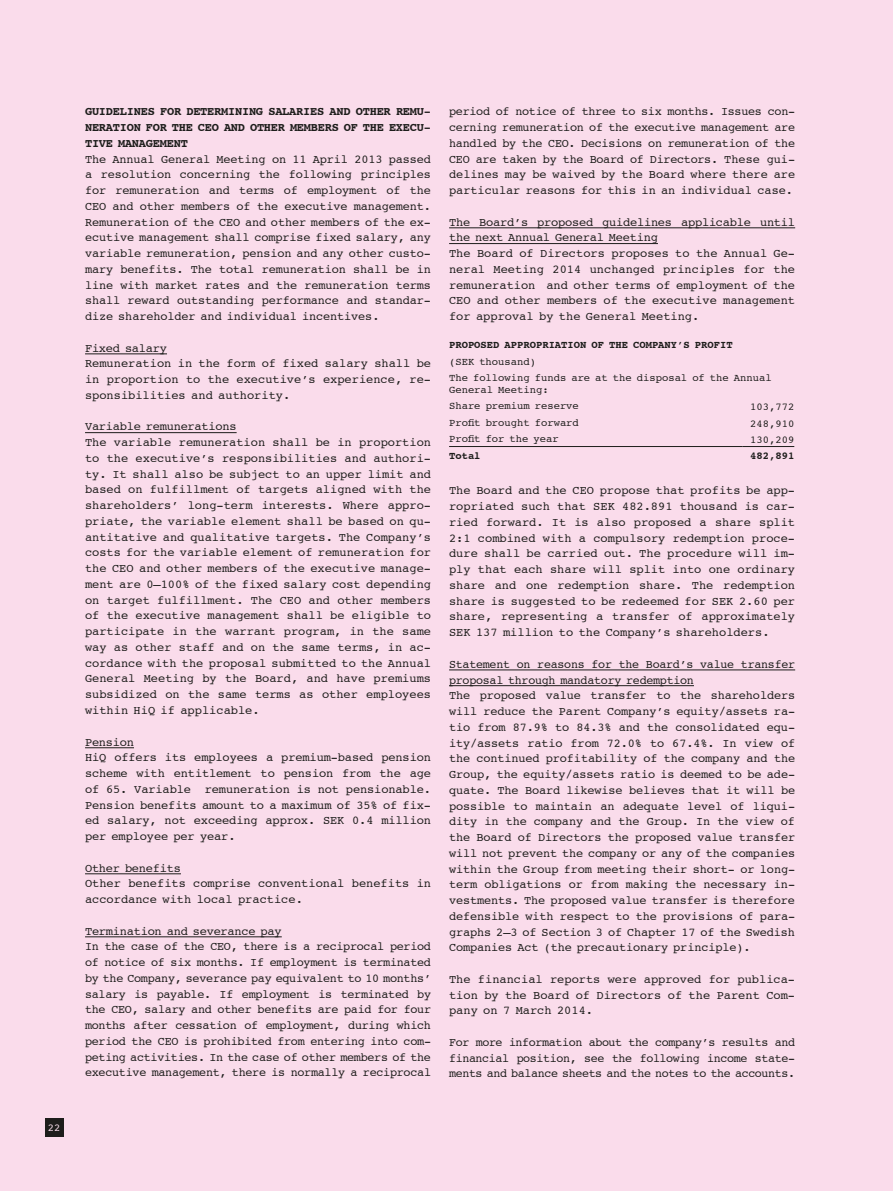
<style>
.page{position:relative;width:893px;height:1191px;background:#fadceb}
.page>*{position:absolute;margin:0;border:0;box-sizing:border-box;transform-origin:0 0}
.t1{font:12px/15.8px "Courier";letter-spacing:-.01em;color:#1d1d1b}
.t2{font:700 12px/15.8px "Courier";letter-spacing:-.02em;color:#1d1d1b;text-align:justify}
.t3{font:10.5px/16.4px "Courier";color:#1d1d1b}
.t4{font:700 10.5px "Courier";color:#1d1d1b}
.t5{font:10.5px "Courier";color:#fbe0ee}
</style>
<div class="page">
<div style="left:45px;top:1118px;width:18px;height:19px;background:#1d1d1b"></div>
<hr style="left:85px;top:353px;width:82px;height:1px;background:#1d1d1b">
<hr style="left:85px;top:432px;width:152px;height:1px;background:#1d1d1b">
<hr style="left:85px;top:747px;width:49px;height:1px;background:#1d1d1b">
<hr style="left:85px;top:873px;width:96px;height:1px;background:#1d1d1b">
<hr style="left:85px;top:936px;width:197px;height:1px;background:#1d1d1b">
<hr style="left:449px;top:227px;width:346px;height:1px;background:#1d1d1b">
<hr style="left:449px;top:243px;width:209px;height:1px;background:#1d1d1b">
<hr style="left:449px;top:669px;width:346px;height:1px;background:#1d1d1b">
<hr style="left:449px;top:685px;width:245px;height:1px;background:#1d1d1b">
<hr style="left:449px;top:446px;width:294px;height:1px;background:#1d1d1b">
<hr style="left:743px;top:446px;width:51px;height:1px;background:#1d1d1b">
<p class="t5" style="left:48px;top:1119px;width:14px">22</p>
<p class="t2" style="left:85px;top:103px;width:347px">GUIDELINES FOR DETERMINING SALARIES AND OTHER REMU-NERATION FOR THE CEO AND OTHER MEMBERS OF THE EXECU-TIVE MANAGEMENT</p>
<p class="t1" style="left:85px;top:151px;width:348px;text-align:justify">The Annual General Meeting on 11 April 2013 passed a resolution concerning the following principles for remuneration and terms of employment of the CEO and other members of the executive management.<br>Remuneration of the CEO and other members of the ex&shy;ecutive management shall comprise fixed salary, any variable remuneration, pension and any other custo&shy;mary benefits. The total remuneration shall be in line with market rates and the remuneration terms shall reward outstanding performance and standar&shy;dize shareholder and individual incentives.</p>
<p class="t1" style="left:85px;top:340px;width:348px">Fixed salary<br>Remuneration in the form of fixed salary shall be in proportion to the executive’s experience, re&shy;sponsibilities and authority.</p>
<p class="t1" style="left:85px;top:418px;width:348px">Variable remunerations<br>The variable remuneration shall be in proportion to the executive’s responsibilities and authori&shy;ty. It shall also be subject to an upper limit and based on fulfillment of targets aligned with the shareholders’ long-term interests. Where appro&shy;priate, the variable element shall be based on qu&shy;antitative and qualitative targets. The Company’s costs for the variable element of remuneration for the CEO and other members of the executive manage&shy;ment are 0–100% of the fixed salary cost depending on target fulfillment. The CEO and other members of the executive management shall be eligible to participate in the warrant program, in the same way as other staff and on the same terms, in ac&shy;cordance with the proposal submitted to the Annual General Meeting by the Board, and have premiums subsidized on the same terms as other employees within HiQ if applicable.</p>
<p class="t1" style="left:85px;top:733px;width:348px">Pension<br>HiQ offers its employees a premium-based pension scheme with entitlement to pension from the age of 65. Variable remuneration is not pensionable.<br>Pension benefits amount to a maximum of 35% of fix&shy;ed salary, not exceeding approx. SEK 0.4 million per employee per year.</p>
<p class="t1" style="left:85px;top:859px;width:348px">Other benefits<br>Other benefits comprise conventional benefits in accordance with local practice.</p>
<p class="t1" style="left:85px;top:922px;width:348px">Termination and severance pay<br>In the case of the CEO, there is a reciprocal period of notice of six months. If employment is terminated by the Company, severance pay equivalent to 10 months’ salary is payable. If employment is terminated by the CEO, salary and other benefits are paid for four months after cessation of employment, during which period the CEO is prohibited from entering into com&shy;peting activities. In the case of other members of the executive management, there is normally a reciprocal</p>
<p class="t1" style="left:449px;top:103px;width:348px;text-align:justify">period of notice of three to six months. Issues con&shy;cerning remuneration of the executive management are handled by the CEO. Decisions on remuneration of the CEO are taken by the Board of Directors. These gui&shy;delines may be waived by the Board where there are particular reasons for this in an individual case.</p>
<p class="t1" style="left:449px;top:214px;width:348px">The Board’s proposed guidelines applicable until the next Annual General Meeting<br>The Board of Directors proposes to the Annual Ge&shy;neral Meeting 2014 unchanged principles for the remuneration and other terms of employment of the CEO and other members of the executive management for approval by the General Meeting.</p>
<p class="t4" style="left:449px;top:336px;width:285px">PROPOSED APPROPRIATION OF THE COMPANY’S PROFIT</p>
<p class="t3" style="left:449px;top:353px;width:324px">(SEK thousand)<br>The following funds are at the disposal of the Annual</p>
<p class="t3" style="left:449px;top:381px;width:131px">General Meeting:<br>Share premium reserve</p>
<p class="t3" style="left:750px;top:398px;width:46px">103,772</p>
<p class="t3" style="left:449px;top:414px;width:131px">Profit brought forward</p>
<p class="t3" style="left:750px;top:415px;width:46px">248,910</p>
<p class="t3" style="left:449px;top:430px;width:111px">Profit for the year</p>
<p class="t3" style="left:750px;top:431px;width:46px">130,209</p>
<p class="t4" style="left:449px;top:447px;width:33px">Total</p>
<p class="t4" style="left:750px;top:448px;width:46px">482,891</p>
<p class="t1" style="left:449px;top:482px;width:348px;text-align:justify">The Board and the CEO propose that profits be app&shy;ropriated such that SEK 482.891 thousand is car&shy;ried forward. It is also proposed a share split 2:1 combined with a compulsory redemption proce&shy;dure shall be carried out. The procedure will im&shy;ply that each share will split into one ordinary share and one redemption share. The redemption share is suggested to be redeemed for SEK 2.60 per share, representing a transfer of approximately SEK 137 million to the Company’s shareholders.</p>
<p class="t1" style="left:449px;top:656px;width:348px">Statement on reasons for the Board’s value transfer proposal through mandatory redemption<br>The proposed value transfer to the shareholders will reduce the Parent Company’s equity/assets ra&shy;tio from 87.9% to 84.3% and the consolidated equ&shy;ity/assets ratio from 72.0% to 67.4%. In view of the continued profitability of the company and the Group, the equity/assets ratio is deemed to be ade&shy;quate. The Board likewise believes that it will be possible to maintain an adequate level of liqui&shy;dity in the company and the Group. In the view of the Board of Directors the proposed value transfer will not prevent the company or any of the companies within the Group from meeting their short- or long&shy;term obligations or from making the necessary in&shy;vestments. The proposed value transfer is therefore defensible with respect to the provisions of para&shy;graphs 2–3 of Section 3 of Chapter 17 of the Swedish Companies Act (the precautionary principle).</p>
<p class="t1" style="left:449px;top:971px;width:348px;text-align:justify">The financial reports were approved for publica&shy;tion by the Board of Directors of the Parent Com&shy;pany on 7 March 2014.</p>
<p class="t1" style="left:449px;top:1034px;width:348px;text-align:justify">For more information about the company’s results and financial position, see the following income state&shy;ments and balance sheets and the notes to the accounts.</p>
</div>
